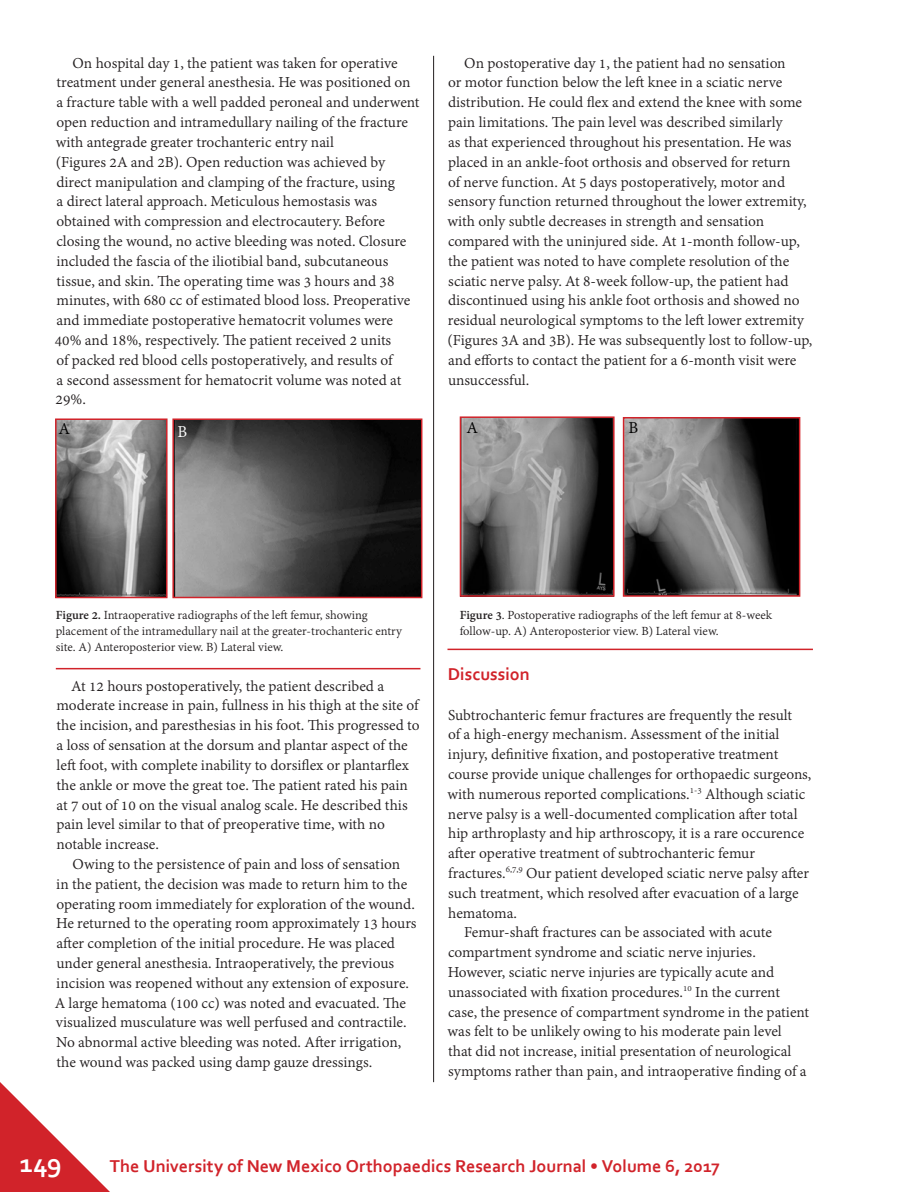
<style>
.page{position:relative;width:922px;height:1192px;background:#fff}
.page>*{position:absolute;margin:0;border:0;box-sizing:border-box;transform-origin:0 0}
.t1{font:700 27px "Corbel";color:#fff}
.t2{font:700 18px "Corbel";color:#d1232a}
.t3{font:18px "Adobe Devanagari";color:#000}
.t4{font:18px "Adobe Devanagari";color:#fff}
.t5{font:16.5px/19.8px "Adobe Devanagari";color:#231f20}
.t6{font:13.5px/16.2px "Adobe Devanagari";color:#231f20}
.s1{font-weight:700}
</style>
<div class="page">
<svg style="left:0;top:1082px;width:110px;height:110px"></svg>
<img style="left:58px;top:421px;width:106px;height:174px">
<div style="left:55px;top:418px;width:112px;height:180px;border:2px solid #d1232a"></div>
<img style="left:175px;top:421px;width:244px;height:174px">
<div style="left:172px;top:418px;width:250px;height:180px;border:2px solid #d1232a"></div>
<hr style="left:56px;top:668px;width:364px;height:1px;background:#d1232a">
<img style="left:463px;top:419px;width:148px;height:175px">
<div style="left:460px;top:416px;width:154px;height:181px;border:2px solid #d1232a"></div>
<img style="left:626px;top:420px;width:171px;height:174px">
<div style="left:623px;top:417px;width:177px;height:180px;border:2px solid #d1232a"></div>
<hr style="left:447px;top:648px;width:366px;height:2px;background:#d1232a">
<hr style="left:433px;top:56px;width:1px;height:1026px;background:#231f20">
<p class="t5" style="left:56px;top:54px;width:365px;text-indent:17px">On hospital day 1, the patient was taken for operative treatment under general anesthesia. He was positioned on a fracture table with a well padded peroneal and underwent open reduction and intramedullary nailing of the fracture with antegrade greater trochanteric entry nail</p>
<p class="t5" style="left:55px;top:153px;width:357px">(Figures 2A and 2B). Open reduction was achieved by direct manipulation and clamping of the fracture, using<br>a direct lateral approach. Meticulous hemostasis was obtained with compression and electrocautery. Before closing the wound, no active bleeding was noted. Closure included the fascia of the iliotibial band, subcutaneous tissue, and skin. The operating time was 3 hours and 38 minutes, with 680 cc of estimated blood loss. Preoperative and immediate postoperative hematocrit volumes were 40% and 18%, respectively. The patient received 2 units<br>of packed red blood cells postoperatively, and results of<br>a second assessment for hematocrit volume was noted at 29%.</p>
<p class="t3" style="left:59px;top:419px;width:13px">A</p>
<p class="t4" style="left:177px;top:422px;width:11px">B</p>
<p class="t5" style="left:447px;top:54px;width:366px;text-indent:17px">On postoperative day 1, the patient had no sensation<br>or motor function below the left knee in a sciatic nerve distribution. He could flex and extend the knee with some pain limitations. The pain level was described similarly<br>as that experienced throughout his presentation. He was placed in an ankle-foot orthosis and observed for return<br>of nerve function. At 5 days postoperatively, motor and sensory function returned throughout the lower extremity, with only subtle decreases in strength and sensation compared with the uninjured side. At 1-month follow-up, the patient was noted to have complete resolution of the sciatic nerve palsy. At 8-week follow-up, the patient had discontinued using his ankle foot orthosis and showed no residual neurological symptoms to the left lower extremity (Figures 3A and 3B). He was subsequently lost to follow-up, and efforts to contact the patient for a 6-month visit were unsuccessful.</p>
<p class="t3" style="left:466px;top:417px;width:13px">A</p>
<p class="t3" style="left:628px;top:417px;width:11px">B</p>
<p class="t6" style="left:56px;top:608px;width:348px"><span class="s1">Figure 2.</span> Intraoperative radiographs of the left femur, showing placement of the intramedullary nail at the greater-trochanteric entry site. A) Anteroposterior view. B) Lateral view.</p>
<p class="t5" style="left:56px;top:677px;width:365px;text-indent:15px">At 12 hours postoperatively, the patient described a moderate increase in pain, fullness in his thigh at the site of the incision, and paresthesias in his foot. This progressed to a loss of sensation at the dorsum and plantar aspect of the left foot, with complete inability to dorsiflex or plantarflex the ankle or move the great toe. The patient rated his pain at 7 out of 10 on the visual analog scale. He described this pain level similar to that of preoperative time, with no notable increase.</p>
<p class="t5" style="left:55px;top:855px;width:363px;text-indent:18px">Owing to the persistence of pain and loss of sensation in the patient, the decision was made to return him to the operating room immediately for exploration of the wound.<br>He returned to the operating room approximately 13 hours after completion of the initial procedure. He was placed under general anesthesia. Intraoperatively, the previous incision was reopened without any extension of exposure.<br>A large hematoma (100 cc) was noted and evacuated. The visualized musculature was well perfused and contractile.<br>No abnormal active bleeding was noted. After irrigation, the wound was packed using damp gauze dressings.</p>
<p class="t6" style="left:460px;top:608px;width:314px"><span class="s1">Figure 3</span>. Postoperative radiographs of the left femur at 8-week</p>
<p class="t6" style="left:460px;top:624px;width:260px">follow-up. A) Anteroposterior view. B) Lateral view.</p>
<p class="t2" style="left:448px;top:663px;width:83px">Discussion</p>
<p class="t5" style="left:447px;top:706px;width:365px">Subtrochanteric femur fractures are frequently the result<br>of a high-energy mechanism. Assessment of the initial injury, definitive fixation, and postoperative treatment course provide unique challenges for orthopaedic surgeons, with numerous reported complications.<sup>1-3</sup> Although sciatic nerve palsy is a well-documented complication after total hip arthroplasty and hip arthroscopy, it is a rare occurence after operative treatment of subtrochanteric femur fractures.<sup>6,7,9</sup> Our patient developed sciatic nerve palsy after such treatment, which resolved after evacuation of a large hematoma.</p>
<p class="t5" style="left:447px;top:924px;width:363px;text-indent:16px">Femur-shaft fractures can be associated with acute compartment syndrome and sciatic nerve injuries.<br>However, sciatic nerve injuries are typically acute and unassociated with fixation procedures.<sup>10</sup> In the current case, the presence of compartment syndrome in the patient was felt to be unlikely owing to his moderate pain level that did not increase, initial presentation of neurological symptoms rather than pain, and intraoperative finding of a</p>
<h1 class="t1" style="left:20px;top:1146px;width:44px">149</h1>
<p class="t2" style="left:110px;top:1155px;width:611px">The University of New Mexico Orthopaedics Research Journal • Volume 6, 2017</p>
</div>
